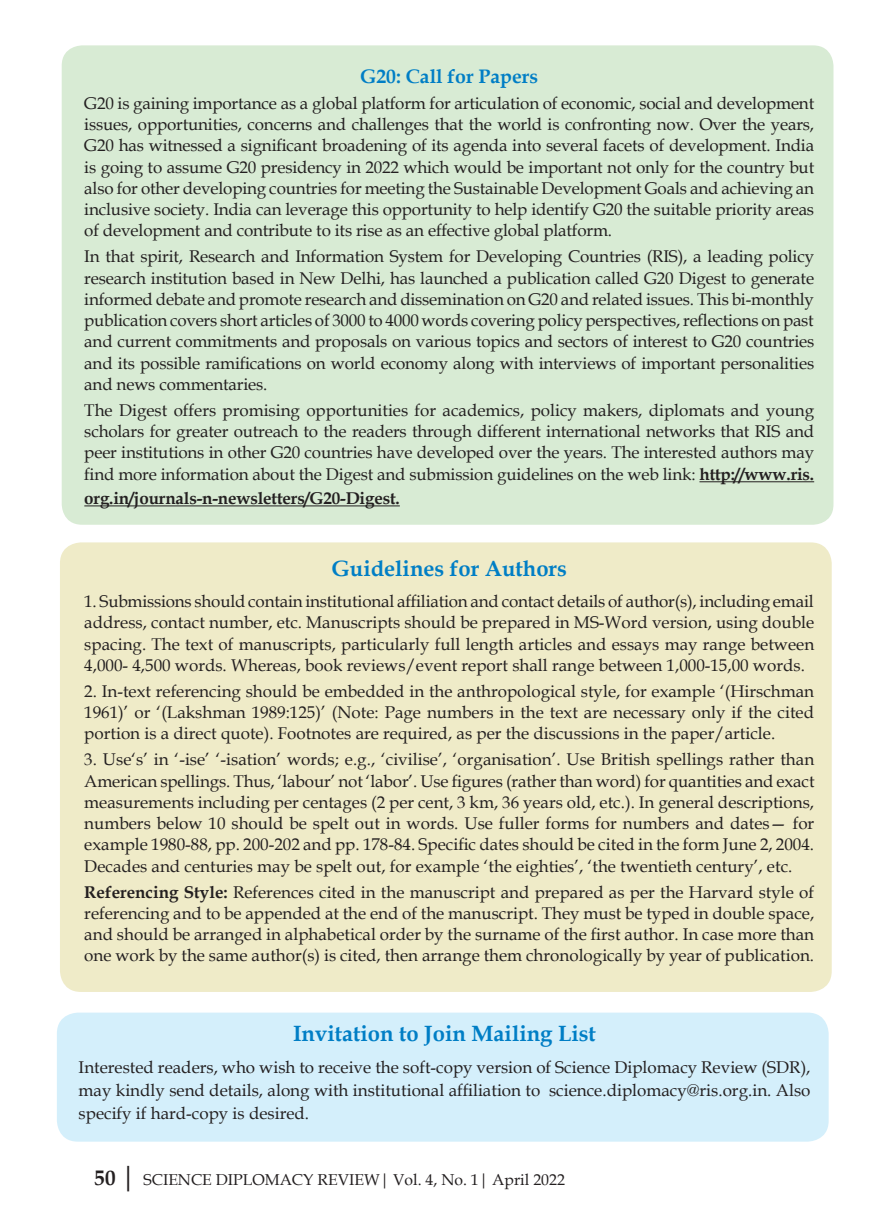
<style>
.page{position:relative;width:882px;height:1229px;background:#fff}
.page>*{position:absolute;margin:0;border:0;box-sizing:border-box;transform-origin:0 0}
.t1{font:700 22.05px "Book Antiqua";color:#007ec5}
.t2{font:700 19.6px "Book Antiqua";color:#007ec5}
.t3{font:16.97px/21.2px "Book Antiqua";color:#231f20;text-align:justify}
.t4{font:700 16.97px "Book Antiqua";letter-spacing:-.01em;color:#231f20}
.t5{font:15.75px "Book Antiqua";color:#231f20}
.s1{font-weight:700}
.s2{font-weight:700;font-size:21px}
.s3{font-style:italic;font-size:21px}
</style>
<div class="page">
<div style="left:62px;top:45px;width:771px;height:480px;background:#d8ebd4;border-radius:20px"></div>
<div style="left:60px;top:542px;width:772px;height:450px;background:#efebc8;border-radius:21px"></div>
<div style="left:57px;top:1012px;width:772px;height:129px;background:#d4effb;border-radius:21px"></div>
<hr style="left:699px;top:481px;width:115px;height:1px;background:#231f20">
<hr style="left:84px;top:505px;width:316px;height:1px;background:#231f20">
<p class="t2" style="left:360px;top:63px;width:179px">G20: Call for Papers</p>
<p class="t3" style="left:84px;top:92px;width:731px">G20 is gaining importance as a global platform for articulation of economic, social and development issues, opportunities, concerns and challenges that the world is confronting now. Over the years, G20 has witnessed a significant broadening of its agenda into several facets of development. India is going to assume G20 presidency in 2022 which would be important not only for the country but also for other developing countries for meeting the Sustainable Development Goals and achieving an inclusive society. India can leverage this opportunity to help identify G20 the suitable priority areas of development and contribute to its rise as an effective global platform.</p>
<p class="t3" style="left:84px;top:245px;width:731px">In that spirit, Research and Information System for Developing Countries (RIS), a leading policy research institution based in New Delhi, has launched a publication called G20 Digest to generate informed debate and promote research and dissemination on G20 and related issues. This bi-monthly publication covers short articles of 3000 to 4000 words covering policy perspectives, reflections on past and current commitments and proposals on various topics and sectors of interest to G20 countries and its possible ramifications on world economy along with interviews of important personalities and news commentaries.</p>
<p class="t3" style="left:84px;top:399px;width:731px">The Digest offers promising opportunities for academics, policy makers, diplomats and young scholars for greater outreach to the readers through different international networks that RIS and peer institutions in other G20 countries have developed over the years. The interested authors may find more information about the Digest and submission guidelines on the web link: <span class="s1">http://www.ris.</span></p>
<p class="t4" style="left:84px;top:486px;width:317px">org.in/journals-n-newsletters/G20-Digest.</p>
<p class="t1" style="left:332px;top:553px;width:237px">Guidelines for Authors</p>
<p class="t3" style="left:84px;top:590px;width:731px">1. Submissions should contain institutional affiliation and contact details of author(s), including email address, contact number, etc. Manuscripts should be prepared in MS-Word version, using double spacing. The text of manuscripts, particularly full length articles and essays may range between 4,000- 4,500 words. Whereas, book reviews/event report shall range between 1,000-15,00 words.</p>
<p class="t3" style="left:84px;top:680px;width:731px">2. In-text referencing should be embedded in the anthropological style, for example ‘(Hirschman 1961)’ or ‘(Lakshman 1989:125)’ (Note: Page numbers in the text are necessary only if the cited portion is a direct quote). Footnotes are required, as per the discussions in the paper/article.</p>
<p class="t3" style="left:84px;top:748px;width:732px">3. Use‘s’ in ‘-ise’ ‘-isation’ words; e.g., ‘civilise’, ‘organisation’. Use British spellings rather than American spellings. Thus, ‘labour’ not ‘labor’. Use figures (rather than word) for quantities and exact measurements including per centages (2 per cent, 3 km, 36 years old, etc.). In general descriptions, numbers below 10 should be spelt out in words. Use fuller forms for numbers and dates— for example 1980-88, pp. 200-202 and pp. 178-84. Specific dates should be cited in the form June 2, 2004.<br>Decades and centuries may be spelt out, for example ‘the eighties’, ‘the twentieth century’, etc.</p>
<p class="t3" style="left:84px;top:881px;width:731px"><span class="s1">Referencing Style:</span> References cited in the manuscript and prepared as per the Harvard style of referencing and to be appended at the end of the manuscript. They must be typed in double space, and should be arranged in alphabetical order by the surname of the first author. In case more than one work by the same author(s) is cited, then arrange them chronologically by year of publication.</p>
<p class="t1" style="left:293px;top:1018px;width:304px">Invitation to Join Mailing List</p>
<p class="t3" style="left:79px;top:1056px;width:733px;line-height:22.8px">Interested readers, who wish to receive the soft-copy version of Science Diplomacy Review (SDR), may kindly send details, along with institutional affiliation to science.diplomacy@ris.org.in. Also specify if hard-copy is desired.</p>
<p class="t5" style="left:94px;top:1168px;width:472px"><span class="s2">50</span> <span class="s3">│</span> SCIENCE DIPLOMACY REVIEW| Vol. 4, No. 1| April 2022</p>
</div>
